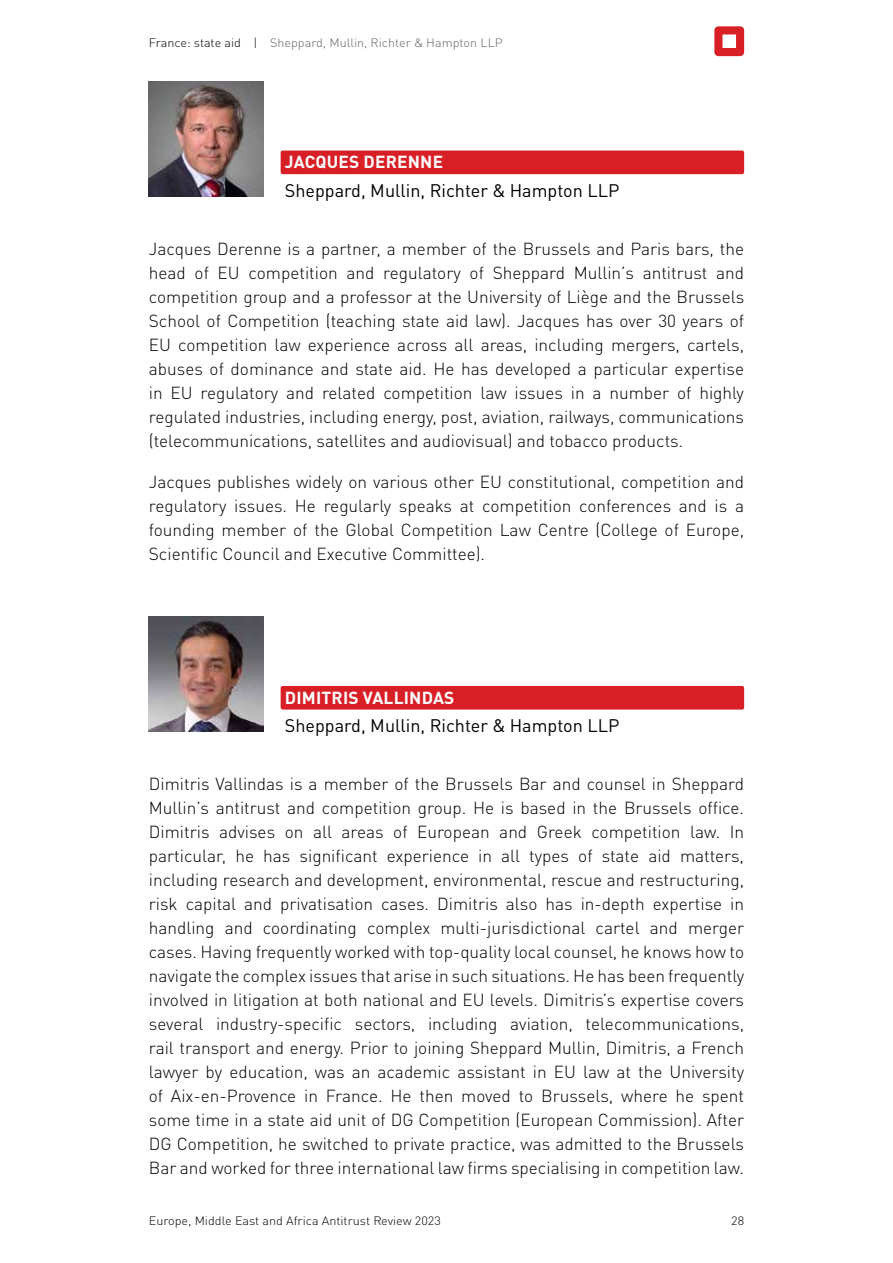
<style>
.page{position:relative;width:893px;height:1263px;background:#fff}
.page>*{position:absolute;margin:0;border:0;box-sizing:border-box;transform-origin:0 0}
.t1{font:18px "DIN Pro";color:#000}
.t2{font:300 17.25px/24px "DIN Pro";color:#000;text-align:justify}
.t3{font:700 17.25px "DIN Pro";letter-spacing:.01em;color:#fff}
.t4{font:300 12px "DIN Pro";color:#646363;scale:1.05 1}
.t5{font:300 12px "DIN Pro";color:#000;scale:1.05 1}
.s1{color:#000}
</style>
<div class="page">
<svg style="left:714px;top:26px;width:30px;height:30px"></svg>
<div style="left:281px;top:151px;width:463px;height:23px;background:#d81f25;border-radius:2px"></div>
<div style="left:281px;top:686px;width:463px;height:23px;background:#d81f25;border-radius:2px"></div>
<img style="left:149px;top:81px;width:115px;height:115px">
<img style="left:149px;top:617px;width:115px;height:114px">
<p class="t4" style="left:149px;top:34px;width:339px"><span class="s1">France: state aid |</span> Sheppard, Mullin, Richter &amp; Hampton LLP</p>
<p class="t3" style="left:285px;top:149px;width:160px">JACQUES DERENNE</p>
<p class="t1" style="left:285px;top:176px;width:336px">Sheppard, Mullin, Richter &amp; Hampton LLP</p>
<p class="t2" style="left:149px;top:235px;width:597px">Jacques Derenne is a partner, a member of the Brussels and Paris bars, the head of EU competition and regulatory of Sheppard Mullin’s antitrust and competition group and a professor at the University of Liège and the Brussels School of Competition (teaching state aid law). Jacques has over 30 years of EU competition law experience across all areas, including mergers, cartels, abuses of dominance and state aid. He has developed a particular expertise in EU regulatory and related competition law issues in a number of highly regulated industries, including energy, post, aviation, railways, communications (telecommunications, satellites and audiovisual) and tobacco products.</p>
<p class="t2" style="left:149px;top:468px;width:597px">Jacques publishes widely on various other EU constitutional, competition and regulatory issues. He regularly speaks at competition conferences and is a founding member of the Global Competition Law Centre (College of Europe, Scientific Council and Executive Committee).</p>
<p class="t3" style="left:285px;top:684px;width:171px">DIMITRIS VALLINDAS</p>
<p class="t1" style="left:285px;top:712px;width:336px">Sheppard, Mullin, Richter &amp; Hampton LLP</p>
<p class="t2" style="left:149px;top:771px;width:597px">Dimitris Vallindas is a member of the Brussels Bar and counsel in Sheppard Mullin’s antitrust and competition group. He is based in the Brussels office.<br>Dimitris advises on all areas of European and Greek competition law. In particular, he has significant experience in all types of state aid matters, including research and development, environmental, rescue and restructuring, risk capital and privatisation cases. Dimitris also has in-depth expertise in handling and coordinating complex multi-jurisdictional cartel and merger cases. Having frequently worked with top-quality local counsel, he knows how to navigate the complex issues that arise in such situations. He has been frequently involved in litigation at both national and EU levels. Dimitris’s expertise covers several industry-specific sectors, including aviation, telecommunications, rail transport and energy. Prior to joining Sheppard Mullin, Dimitris, a French lawyer by education, was an academic assistant in EU law at the University of Aix-en-Provence in France. He then moved to Brussels, where he spent some time in a state aid unit of DG Competition (European Commission). After DG Competition, he switched to private practice, was admitted to the Brussels Bar and worked for three international law firms specialising in competition law.</p>
<p class="t5" style="left:149px;top:1211px;width:280px">Europe, Middle East and Africa Antitrust Review 2023</p>
<p class="t5" style="left:731px;top:1212px;width:14px">28</p>
</div>
